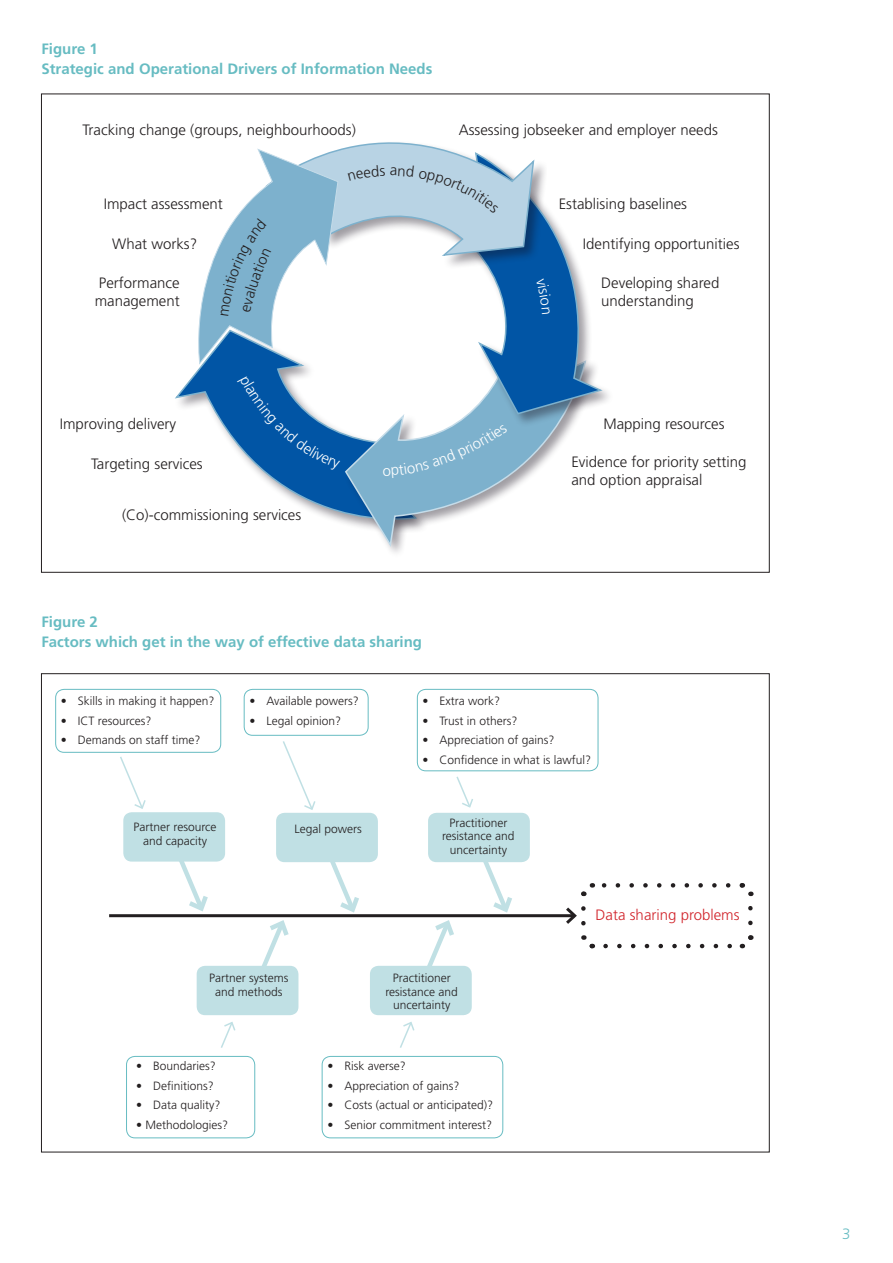
<style>
.page{position:relative;width:893px;height:1263px;background:#fff}
.page>*{position:absolute;margin:0;border:0;box-sizing:border-box;transform-origin:0 0}
.body_text{font:300 15px/18px "Frutiger";color:#231f20}
.body_bold{font:700 15px/19.5px "Frutiger";color:#67bcc2}
.body_bold-2{font:300 15px "Frutiger";color:#d1232a}
.t1{font:300 15px "Frutiger";color:#67bcc2}
.bullets{font:300 12px/13.5px "Frutiger";color:#231f20;text-align:center}
</style>
<div class="page">
<hr style="left:109px;top:914px;width:466px;height:3px;background:#231f20">
<svg style="left:605px;top:944px;width:127px;height:4px"></svg>
<svg style="left:601px;top:883px;width:127px;height:4px"></svg>
<svg style="left:563px;top:906px;width:32px;height:43px"></svg>
<svg style="left:742px;top:935px;width:12px;height:14px"></svg>
<svg style="left:739px;top:883px;width:15px;height:40px"></svg>
<svg style="left:581px;top:883px;width:12px;height:14px"></svg>
<div style="left:123px;top:812px;width:102px;height:49px;background:#c0e0e4;border-radius:9px"></div>
<div style="left:197px;top:966px;width:101px;height:49px;background:#c0e0e4;border-radius:9px"></div>
<div style="left:276px;top:813px;width:102px;height:49px;background:#c0e0e4;border-radius:9px"></div>
<div style="left:428px;top:813px;width:102px;height:49px;background:#c0e0e4;border-radius:9px"></div>
<div style="left:370px;top:966px;width:102px;height:49px;background:#c0e0e4;border-radius:9px"></div>
<svg style="left:166px;top:861px;width:45px;height:51px"></svg>
<svg style="left:120px;top:757px;width:26px;height:52px"></svg>
<svg style="left:283px;top:741px;width:33px;height:69px"></svg>
<svg style="left:456px;top:776px;width:17px;height:32px"></svg>
<svg style="left:318px;top:862px;width:45px;height:53px"></svg>
<svg style="left:471px;top:862px;width:45px;height:53px"></svg>
<svg style="left:413px;top:917px;width:45px;height:49px"></svg>
<svg style="left:247px;top:917px;width:45px;height:49px"></svg>
<svg style="left:221px;top:1022px;width:15px;height:26px"></svg>
<svg style="left:400px;top:1022px;width:15px;height:26px"></svg>
<div style="left:126px;top:1056px;width:129px;height:82px;border:1px solid #67bcc2;border-radius:9px"></div>
<div style="left:322px;top:1056px;width:181px;height:82px;border:1px solid #67bcc2;border-radius:9px"></div>
<div style="left:417px;top:689px;width:181px;height:82px;border:1px solid #67bcc2;border-radius:9px"></div>
<div style="left:244px;top:689px;width:125px;height:47px;border:1px solid #67bcc2;border-radius:9px"></div>
<div style="left:55px;top:689px;width:166px;height:64px;border:1px solid #67bcc2;border-radius:9px"></div>
<svg style="left:184px;top:93px;width:421px;height:452px"></svg>
<p class="body_bold" style="left:41px;top:39px;width:392px">Figure 1<br>Strategic and Operational Drivers of Information Needs</p>
<p class="body_text" style="left:82px;top:121px;width:275px">Tracking change (groups, neighbourhoods)</p>
<p class="body_text" style="left:459px;top:121px;width:261px">Assessing jobseeker and employer needs</p>
<p class="body_text" style="left:104px;top:195px;width:121px">Impact assessment</p>
<p class="body_text" style="left:559px;top:195px;width:130px">Establising baselines</p>
<p class="body_text" style="left:112px;top:234px;width:87px">What works?</p>
<p class="body_text" style="left:583px;top:234px;width:158px">Identifying opportunities</p>
<p class="body_text" style="left:95px;top:274px;width:87px">Performance management</p>
<p class="body_text" style="left:601px;top:274px;width:120px">Developing shared understanding</p>
<p class="body_text" style="left:60px;top:415px;width:118px">Improving delivery</p>
<p class="body_text" style="left:603px;top:415px;width:123px">Mapping resources</p>
<p class="body_text" style="left:91px;top:455px;width:113px">Targeting services</p>
<p class="body_text" style="left:571px;top:453px;width:176px">Evidence for priority setting and option appraisal</p>
<p class="body_text" style="left:122px;top:506px;width:181px">(Co)-commissioning services</p>
<p class="body_bold" style="left:41px;top:612px;width:382px">Figure 2<br>Factors which get in the way of effective data sharing</p>
<p class="bullets" style="left:61px;top:694px;width:155px">• Skills in making it happen?</p>
<p class="bullets" style="left:61px;top:714px;width:92px">• ICT resources?</p>
<p class="bullets" style="left:61px;top:733px;width:141px">• Demands on staff time?</p>
<p class="bullets" style="left:249px;top:694px;width:111px">• Available powers?</p>
<p class="bullets" style="left:249px;top:714px;width:93px">• Legal opinion?</p>
<p class="bullets" style="left:422px;top:694px;width:79px">• Extra work?</p>
<p class="bullets" style="left:422px;top:714px;width:97px">• Trust in others?</p>
<p class="bullets" style="left:422px;top:733px;width:134px">• Appreciation of gains?</p>
<p class="bullets" style="left:422px;top:753px;width:170px">• Confidence in what is lawful?</p>
<p class="bullets" style="left:134px;top:820px;width:84px">Partner resource and capacity</p>
<p class="bullets" style="left:294px;top:822px;width:69px">Legal powers</p>
<p class="bullets" style="left:442px;top:816px;width:74px">Practitioner resistance and uncertainty</p>
<p class="bullets" style="left:209px;top:971px;width:81px">Partner systems and methods</p>
<p class="bullets" style="left:385px;top:971px;width:74px">Practitioner resistance and uncertainty</p>
<p class="bullets" style="left:136px;top:1059px;width:81px">• Boundaries?</p>
<p class="bullets" style="left:136px;top:1079px;width:79px">• Definitions?</p>
<p class="bullets" style="left:136px;top:1098px;width:86px">• Data quality?</p>
<p class="bullets" style="left:136px;top:1118px;width:94px">• Methodologies?</p>
<p class="bullets" style="left:327px;top:1059px;width:80px">• Risk averse?</p>
<p class="bullets" style="left:327px;top:1079px;width:134px">• Appreciation of gains?</p>
<p class="bullets" style="left:327px;top:1098px;width:167px">• Costs (actual or anticipated)?</p>
<p class="bullets" style="left:327px;top:1118px;width:166px">• Senior commitment interest?</p>
<p class="body_bold-2" style="left:596px;top:906px;width:145px">Data sharing problems</p>
<p class="t1" style="left:842px;top:1225px;width:10px">3</p>
</div>
